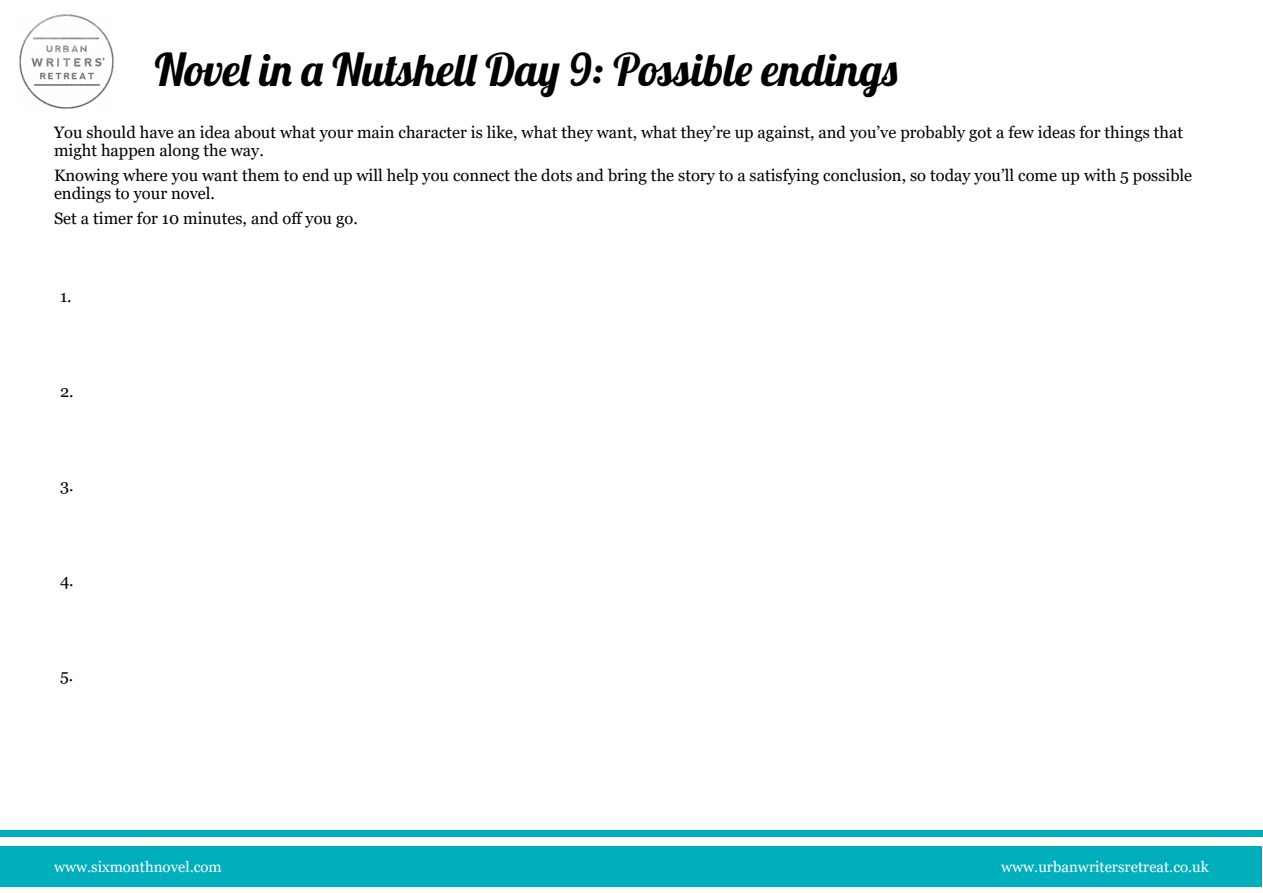
<style>
.page{position:relative;width:1263px;height:893px;background:#fff}
.page>*{position:absolute;margin:0;border:0;box-sizing:border-box;transform-origin:0 0}
.t1{font:45px "Lobster 1.4";color:#000}
.t2{font:16.5px/18px "Georgia";color:#000}
.t3{font:15px "Georgia";color:#fff}
</style>
<div class="page">
<div style="left:0;top:846px;width:1262px;height:41px;background:#00afbb"></div>
<div style="left:0;top:830px;width:1263px;height:6px;background:#00afbb"></div>
<img style="left:19px;top:14px;width:95px;height:95px">
<h1 class="t1" style="left:155px;top:41px;width:744px">Novel in a Nutshell Day 9: Possible endings</h1>
<p class="t2" style="left:54px;top:124px;width:1131px">You should have an idea about what your main character is like, what they want, what they’re up against, and you’ve probably got a few ideas for things that might happen along the way.</p>
<p class="t2" style="left:54px;top:167px;width:1140px">Knowing where you want them to end up will help you connect the dots and bring the story to a satisfying conclusion, so today you’ll come up with 5 possible endings to your novel.</p>
<p class="t2" style="left:54px;top:210px;width:305px">Set a timer for 10 minutes, and off you go.</p>
<p class="t2" style="left:60px;top:288px;width:13px">1.</p>
<p class="t2" style="left:60px;top:383px;width:15px">2.</p>
<p class="t2" style="left:60px;top:477px;width:15px">3.</p>
<p class="t2" style="left:60px;top:572px;width:15px">4.</p>
<p class="t2" style="left:60px;top:666px;width:15px">5.</p>
<p class="t3" style="left:54px;top:858px;width:169px">www.sixmonthnovel.com</p>
<p class="t3" style="left:1001px;top:858px;width:209px">www.urbanwritersretreat.co.uk</p>
</div>
